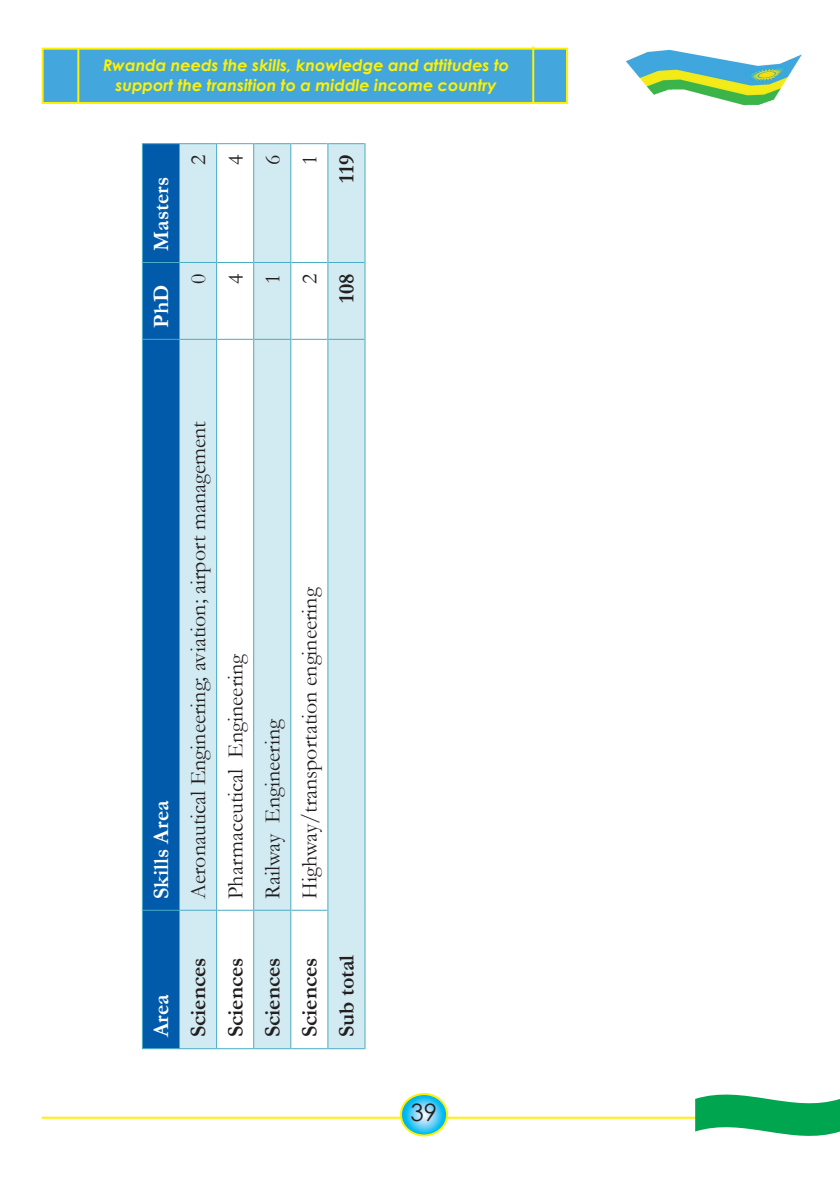
<style>
.page{position:relative;width:840px;height:1191px;background:#fff}
.page>*{position:absolute;margin:0;border:0;box-sizing:border-box;transform-origin:0 0}
.t1{font:24px "Century Gothic";color:#231f20}
.t2{font:22px "Garamond";color:#231f20}
.t3{font:700 22px "Garamond";color:#231f20}
.t4{font:700 22px "Garamond";color:#fff}
.t5{font:italic 700 16px/19.2px "Century Gothic";color:#fff101;text-align:center}
</style>
<div class="page">
<div style="left:42px;top:48px;width:525px;height:56px;background:#43a7dd;border:2px solid #fff101"></div>
<hr style="left:42px;top:1116px;width:655px;height:2px;background:#fff101">
<svg style="left:402px;top:1094px;width:45px;height:41px;background:#76d5e2"></svg>
<div style="left:399px;top:1093px;width:49px;height:43px;border:2px solid #fff101;border-radius:50%"></div>
<img style="left:626px;top:49px;width:175px;height:57px">
<svg style="left:694px;top:1094px;width:145px;height:42px"></svg>
<hr style="left:77px;top:49px;width:2px;height:55px;background:#fff101">
<hr style="left:532px;top:46px;width:2px;height:57px;background:#fff101">
<div style="left:143px;top:144px;width:36px;height:904px;background:#015aaa"></div>
<svg style="left:180px;top:144px;width:184px;height:904px;fill:#d2eaf1"></svg>
<hr style="left:142px;top:910px;width:1px;height:139px;background:#4bacc6">
<hr style="left:143px;top:1048px;width:36px;height:1px;background:#4bacc6">
<hr style="left:142px;top:339px;width:1px;height:571px;background:#4bacc6">
<hr style="left:143px;top:909px;width:36px;height:1px;background:#4bacc6">
<hr style="left:142px;top:262px;width:1px;height:77px;background:#4bacc6">
<hr style="left:143px;top:339px;width:36px;height:1px;background:#4bacc6">
<hr style="left:142px;top:143px;width:1px;height:119px;background:#4bacc6">
<hr style="left:143px;top:262px;width:36px;height:1px;background:#4bacc6">
<hr style="left:143px;top:143px;width:36px;height:1px;background:#4bacc6">
<hr style="left:179px;top:910px;width:1px;height:139px;background:#4bacc6">
<hr style="left:179px;top:339px;width:1px;height:571px;background:#4bacc6">
<hr style="left:179px;top:262px;width:1px;height:77px;background:#4bacc6">
<hr style="left:179px;top:143px;width:1px;height:119px;background:#4bacc6">
<hr style="left:180px;top:1048px;width:36px;height:1px;background:#4bacc6">
<hr style="left:180px;top:909px;width:36px;height:1px;background:#4bacc6">
<hr style="left:180px;top:339px;width:36px;height:1px;background:#4bacc6">
<hr style="left:180px;top:262px;width:36px;height:1px;background:#4bacc6">
<hr style="left:180px;top:143px;width:36px;height:1px;background:#4bacc6">
<hr style="left:216px;top:910px;width:1px;height:139px;background:#4bacc6">
<hr style="left:217px;top:1048px;width:36px;height:1px;background:#4bacc6">
<hr style="left:216px;top:339px;width:1px;height:571px;background:#4bacc6">
<hr style="left:217px;top:909px;width:36px;height:1px;background:#4bacc6">
<hr style="left:216px;top:262px;width:1px;height:77px;background:#4bacc6">
<hr style="left:217px;top:339px;width:36px;height:1px;background:#4bacc6">
<hr style="left:216px;top:143px;width:1px;height:119px;background:#4bacc6">
<hr style="left:217px;top:262px;width:36px;height:1px;background:#4bacc6">
<hr style="left:217px;top:143px;width:36px;height:1px;background:#4bacc6">
<hr style="left:253px;top:910px;width:1px;height:139px;background:#4bacc6">
<hr style="left:254px;top:1048px;width:36px;height:1px;background:#4bacc6">
<hr style="left:253px;top:339px;width:1px;height:571px;background:#4bacc6">
<hr style="left:254px;top:909px;width:36px;height:1px;background:#4bacc6">
<hr style="left:253px;top:262px;width:1px;height:77px;background:#4bacc6">
<hr style="left:254px;top:339px;width:36px;height:1px;background:#4bacc6">
<hr style="left:253px;top:143px;width:1px;height:119px;background:#4bacc6">
<hr style="left:254px;top:262px;width:36px;height:1px;background:#4bacc6">
<hr style="left:254px;top:143px;width:36px;height:1px;background:#4bacc6">
<hr style="left:290px;top:910px;width:1px;height:139px;background:#4bacc6">
<hr style="left:291px;top:1048px;width:36px;height:1px;background:#4bacc6">
<hr style="left:290px;top:339px;width:1px;height:571px;background:#4bacc6">
<hr style="left:291px;top:909px;width:36px;height:1px;background:#4bacc6">
<hr style="left:290px;top:262px;width:1px;height:77px;background:#4bacc6">
<hr style="left:291px;top:339px;width:36px;height:1px;background:#4bacc6">
<hr style="left:290px;top:143px;width:1px;height:119px;background:#4bacc6">
<hr style="left:291px;top:262px;width:36px;height:1px;background:#4bacc6">
<hr style="left:291px;top:143px;width:36px;height:1px;background:#4bacc6">
<hr style="left:327px;top:910px;width:1px;height:139px;background:#4bacc6">
<hr style="left:328px;top:1048px;width:36px;height:1px;background:#4bacc6">
<hr style="left:327px;top:339px;width:1px;height:571px;background:#4bacc6">
<hr style="left:327px;top:262px;width:1px;height:77px;background:#4bacc6">
<hr style="left:328px;top:339px;width:36px;height:1px;background:#4bacc6">
<hr style="left:327px;top:143px;width:1px;height:119px;background:#4bacc6">
<hr style="left:328px;top:262px;width:36px;height:1px;background:#4bacc6">
<hr style="left:328px;top:143px;width:36px;height:1px;background:#4bacc6">
<hr style="left:364px;top:910px;width:1px;height:139px;background:#4bacc6">
<hr style="left:364px;top:339px;width:1px;height:571px;background:#4bacc6">
<hr style="left:364px;top:262px;width:1px;height:77px;background:#4bacc6">
<hr style="left:364px;top:143px;width:1px;height:119px;background:#4bacc6">
<p class="t5" style="left:103px;top:55px;width:407px">Rwanda needs the skills, knowledge and attitudes to support the transition to a middle income country</p>
<p class="t4" style="left:146px;top:251px;width:76px;rotate:-90deg">Masters</p>
<p class="t4" style="left:146px;top:328px;width:44px;rotate:-90deg">PhD</p>
<p class="t2" style="left:183px;top:165px;width:12px;rotate:-90deg">2</p>
<p class="t2" style="left:220px;top:165px;width:12px;rotate:-90deg">4</p>
<p class="t2" style="left:257px;top:165px;width:12px;rotate:-90deg">6</p>
<p class="t2" style="left:295px;top:165px;width:12px;rotate:-90deg">1</p>
<p class="t3" style="left:331px;top:183px;width:29px;rotate:-90deg">119</p>
<p class="t2" style="left:183px;top:284px;width:12px;rotate:-90deg">0</p>
<p class="t2" style="left:220px;top:284px;width:12px;rotate:-90deg">4</p>
<p class="t2" style="left:257px;top:284px;width:12px;rotate:-90deg">1</p>
<p class="t2" style="left:295px;top:284px;width:12px;rotate:-90deg">2</p>
<p class="t3" style="left:331px;top:303px;width:31px;rotate:-90deg">108</p>
<p class="t4" style="left:146px;top:899px;width:100px;rotate:-90deg">Skills Area</p>
<p class="t4" style="left:146px;top:1037px;width:45px;rotate:-90deg">Area</p>
<p class="t2" style="left:183px;top:899px;width:479px;rotate:-90deg">Aeronautical Engineering; aviation; airport management</p>
<p class="t2" style="left:220px;top:899px;width:247px;rotate:-90deg">Pharmaceutical Engineering</p>
<p class="t2" style="left:257px;top:899px;width:181px;rotate:-90deg">Railway Engineering</p>
<p class="t2" style="left:295px;top:899px;width:313px;rotate:-90deg">Highway/transportation engineering</p>
<p class="t3" style="left:183px;top:1037px;width:81px;rotate:-90deg">Sciences</p>
<p class="t3" style="left:220px;top:1037px;width:81px;rotate:-90deg">Sciences</p>
<p class="t3" style="left:257px;top:1037px;width:81px;rotate:-90deg">Sciences</p>
<p class="t3" style="left:294px;top:1037px;width:81px;rotate:-90deg">Sciences</p>
<p class="t3" style="left:331px;top:1037px;width:84px;rotate:-90deg">Sub total</p>
<p class="t1" style="left:410px;top:1096px;width:28px">39</p>
</div>
